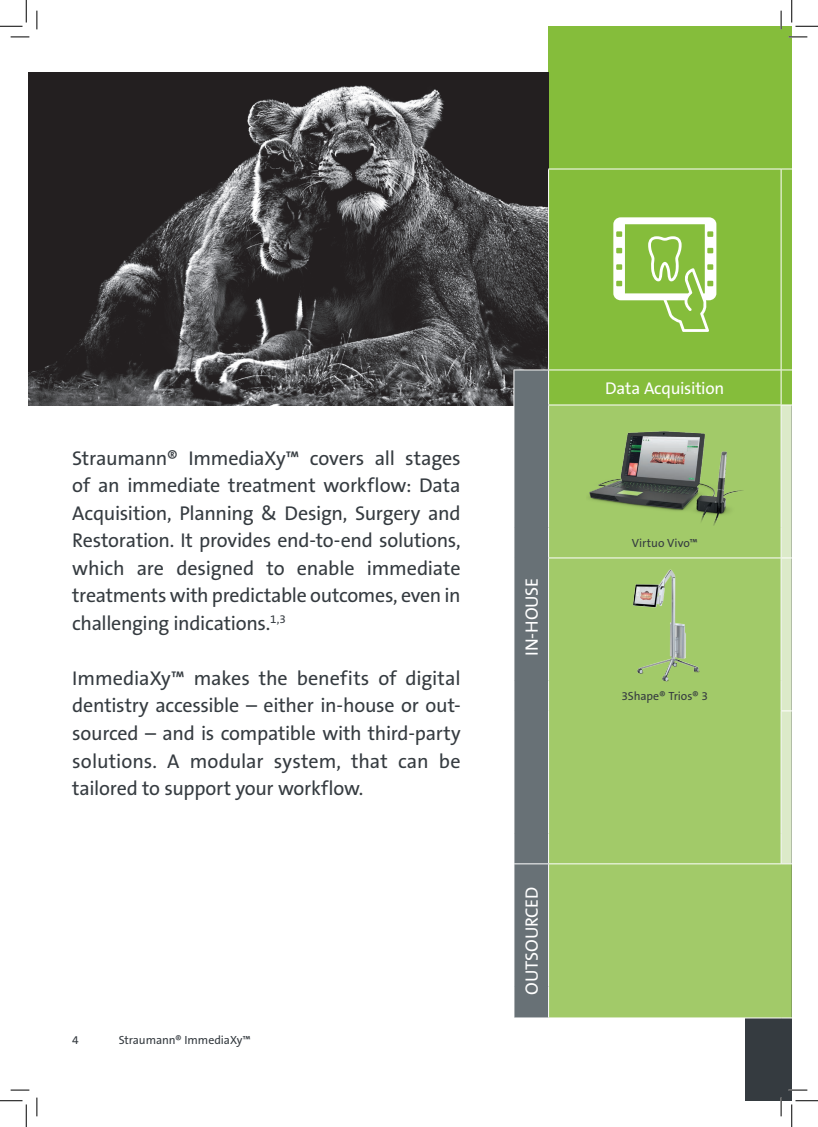
<style>
.page{position:relative;width:818px;height:1127px;background:#fff}
.page>*{position:absolute;margin:0;border:0;box-sizing:border-box;transform-origin:0 0}
.Lead{font:20px/27.5px "The Sans B5 Plain";letter-spacing:-.015em;color:#353b40;text-align:justify}
.t1{font:18px "The Sans B5 Plain";letter-spacing:-.01em;color:#fff}
.t2{font:17.12px "The Sans B5 Plain";letter-spacing:-.015em;color:#fff}
.Copy{font:11.88px "The Sans B5 Plain";letter-spacing:-.01em;color:#353b40}
</style>
<div class="page">
<div style="left:746px;top:26px;width:46px;height:1074px;background:#353b40"></div>
<div style="left:548px;top:26px;width:244px;height:379px;background:#85bd3b"></div>
<img style="left:28px;top:72px;width:520px;height:333px">
<svg style="left:549px;top:170px;width:243px;height:234px"></svg>
<div style="left:514px;top:370px;width:34px;height:493px;background:#687176"></div>
<div style="left:549px;top:405px;width:243px;height:612px;background:#a2ca69"></div>
<div style="left:514px;top:863px;width:34px;height:154px;background:#687176"></div>
<hr style="left:548px;top:169px;width:233px;height:1px;background:#fff">
<hr style="left:548px;top:169px;width:1px;height:200px;background:#fff">
<hr style="left:781px;top:169px;width:1px;height:200px;background:#fff">
<hr style="left:514px;top:369px;width:34px;height:1px;background:#fff">
<hr style="left:514px;top:370px;width:1px;height:35px;background:#fff">
<hr style="left:548px;top:369px;width:233px;height:1px;background:#fff">
<hr style="left:548px;top:370px;width:1px;height:34px;background:#fff">
<hr style="left:781px;top:370px;width:1px;height:34px;background:#fff">
<hr style="left:514px;top:405px;width:1px;height:122px;background:#fff">
<hr style="left:548px;top:404px;width:233px;height:1px;background:#fff">
<hr style="left:514px;top:527px;width:1px;height:31px;background:#fff">
<hr style="left:514px;top:558px;width:1px;height:122px;background:#fff">
<hr style="left:514px;top:680px;width:1px;height:30px;background:#fff">
<hr style="left:514px;top:710px;width:1px;height:123px;background:#fff">
<hr style="left:514px;top:833px;width:1px;height:30px;background:#fff">
<hr style="left:514px;top:863px;width:34px;height:1px;background:#fff">
<hr style="left:514px;top:864px;width:1px;height:121px;background:#fff">
<svg style="left:781px;top:404px;width:11px;height:460px"></svg>
<hr style="left:514px;top:985px;width:1px;height:32px;background:#fff">
<hr style="left:781px;top:711px;width:1px;height:122px;background:#fff">
<hr style="left:781px;top:833px;width:1px;height:30px;background:#fff">
<hr style="left:548px;top:863px;width:233px;height:1px;background:#fff">
<hr style="left:548px;top:1017px;width:233px;height:1px;background:#fff">
<hr style="left:548px;top:557px;width:233px;height:1px;background:#fff">
<hr style="left:781px;top:558px;width:1px;height:122px;background:#fff">
<hr style="left:781px;top:680px;width:1px;height:30px;background:#fff">
<svg style="left:613px;top:217px;width:103px;height:115px"></svg>
<img style="left:586px;top:428px;width:157px;height:98px">
<img style="left:626px;top:569px;width:77px;height:112px">
<svg style="left:11px;top:36px;width:18px;height:2px"></svg>
<svg style="left:788px;top:36px;width:19px;height:2px"></svg>
<svg style="left:11px;top:1089px;width:18px;height:1px"></svg>
<svg style="left:788px;top:1089px;width:19px;height:1px"></svg>
<svg style="left:36px;top:11px;width:2px;height:18px"></svg>
<svg style="left:36px;top:1097px;width:2px;height:18px"></svg>
<svg style="left:780px;top:11px;width:2px;height:18px"></svg>
<svg style="left:780px;top:1097px;width:2px;height:18px"></svg>
<svg style="left:0;top:0;width:27px;height:27px"></svg>
<svg style="left:0;top:1100px;width:27px;height:26px"></svg>
<svg style="left:791px;top:0;width:27px;height:27px"></svg>
<svg style="left:791px;top:1100px;width:27px;height:26px"></svg>
<p class="Lead" style="left:72px;top:445px;width:390px">Straumann® ImmediaXy™ covers all stages of an immediate treatment workflow: Data Acquisition, Planning &amp; Design, Surgery and Restoration. It provides end-to-end solutions, which are designed to enable immediate treatments with predictable outcomes, even in challenging indications.<sup>1,3</sup></p>
<p class="Lead" style="left:72px;top:665px;width:390px">ImmediaXy™ makes the benefits of digital dentistry accessible – either in-house or out&shy;sourced – and is compatible with third-party solutions. A modular system, that can be tailored to support your workflow.</p>
<p class="Copy" style="left:72px;top:1033px;width:8px">4</p>
<p class="Copy" style="left:119px;top:1033px;width:134px">Straumann® ImmediaXy™</p>
<p class="t1" style="left:522px;top:655px;width:80px;rotate:-90deg">IN-HOUSE</p>
<p class="t1" style="left:522px;top:994px;width:109px;rotate:-90deg">OUTSOURCED</p>
<p class="t2" style="left:605px;top:379px;width:121px">Data Acquisition</p>
<p class="Copy" style="left:632px;top:536px;width:67px">Virtuo Vivo™</p>
<p class="Copy" style="left:621px;top:689px;width:88px">3Shape® Trios® 3</p>
</div>
